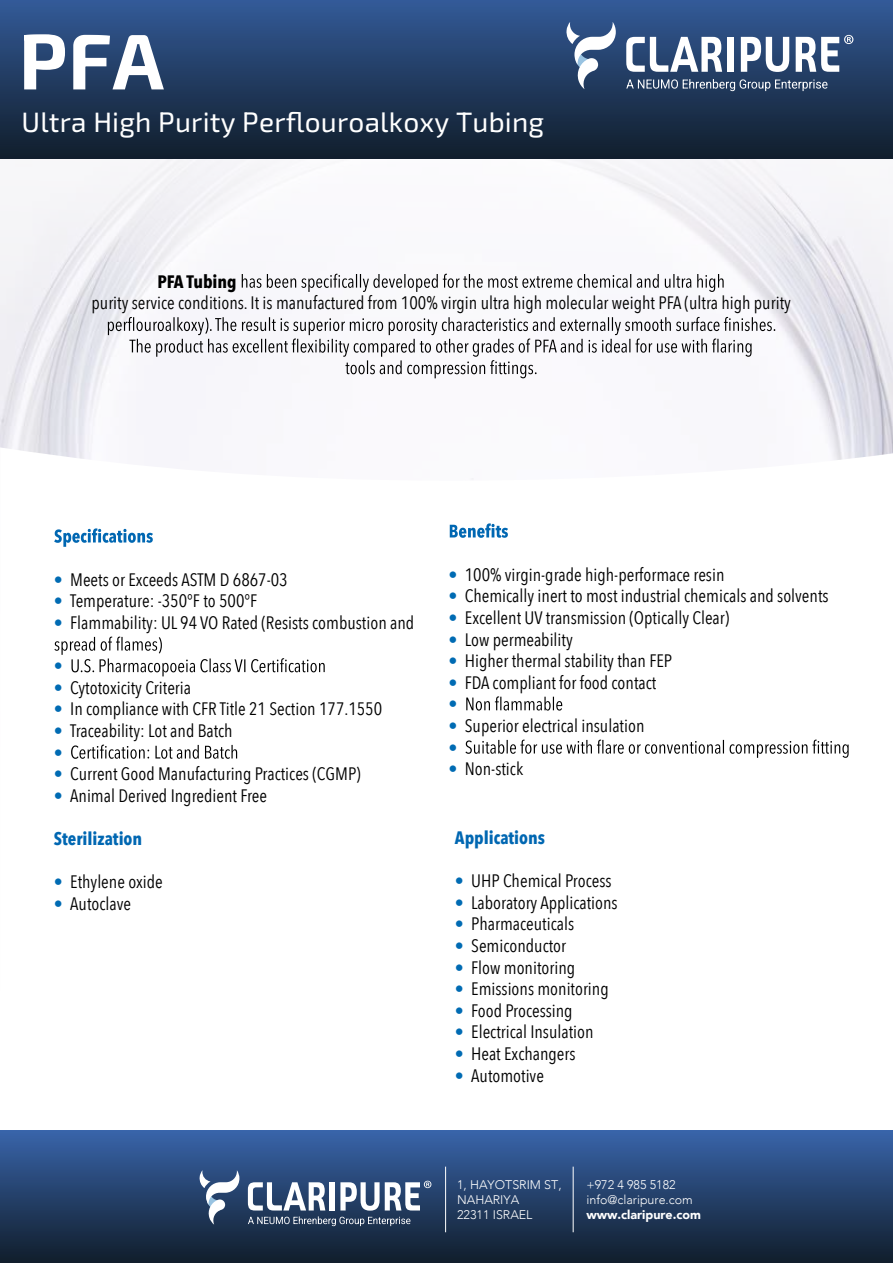
<style>
.page{position:relative;width:893px;height:1263px;background:#fff}
.page>*{position:absolute;margin:0;border:0;box-sizing:border-box;transform-origin:0 0}
.t1{font:78.75px "Exo 2";color:#fff}
.t2{font:28.05px "Exo 2";letter-spacing:.01em;color:#fff}
.t3{font:18px/21.6px "Avenir Next Condensed";color:#000}
.t4{font:700 18px "Avenir Next Condensed";color:#0067b2}
.t5{font:700 18px "Avenir Next Condensed";color:#000}
.t6{font:700 18px "Avenir Next Condensed";color:#006bb3}
.t7{font:300 12.45px/15px "Avenir";color:#fff}
.t8{font:900 12.45px "Avenir";color:#fff}
.s1{font-weight:700;color:#006bb3}
</style>
<div class="page">
<img style="left:0;top:158px;width:893px;height:289px">
<img style="left:0;top:1130px;width:893px;height:133px">
<img style="left:0;top:0;width:893px;height:158px">
<svg style="left:242px;top:274px;width:482px;height:18px"></svg>
<svg style="left:108px;top:317px;width:667px;height:61px"></svg>
<svg style="left:54px;top:528px;width:99px;height:19px"></svg>
<svg style="left:54px;top:637px;width:271px;height:39px"></svg>
<svg style="left:71px;top:745px;width:166px;height:14px"></svg>
<svg style="left:450px;top:523px;width:58px;height:15px"></svg>
<svg style="left:466px;top:696px;width:96px;height:15px"></svg>
<svg style="left:465px;top:740px;width:384px;height:18px"></svg>
<svg style="left:626px;top:79px;width:201px;height:12px;background:#556883"></svg>
<svg style="left:566px;top:22px;width:50px;height:67px"></svg>
<svg style="left:741px;top:37px;width:48px;height:35px"></svg>
<div style="left:728px;top:37px;width:6px;height:35px;background:#fff"></div>
<svg style="left:626px;top:37px;width:96px;height:35px"></svg>
<svg style="left:796px;top:35px;width:57px;height:37px"></svg>
<hr style="left:445px;top:1166px;width:1px;height:66px;background:#fff">
<hr style="left:573px;top:1166px;width:1px;height:66px;background:#fff">
<svg style="left:248px;top:1216px;width:162px;height:10px;background:#51627a"></svg>
<svg style="left:199px;top:1170px;width:40px;height:55px"></svg>
<div style="left:330px;top:1182px;width:5px;height:28px;background:#fff"></div>
<svg style="left:248px;top:1182px;width:77px;height:28px"></svg>
<svg style="left:340px;top:1181px;width:91px;height:29px"></svg>
<h1 class="t1" style="left:19px;top:7px;width:147px">PFA</h1>
<h2 class="t2" style="left:21px;top:103px;width:524px">Ultra High Purity Perflouroalkoxy Tubing</h2>
<p class="t5" style="left:157px;top:270px;width:81px">PFA Tubing</p>
<p class="t3" style="left:91px;top:291px;width:701px">purity service conditions. It is manufactured from 100% virgin ultra high molecular weight PFA (ultra high purity</p>
<p class="t3" style="left:54px;top:568px;width:235px"><span class="s1">•</span> Meets or Exceeds ASTM D 6867-03</p>
<p class="t3" style="left:54px;top:589px;width:205px"><span class="s1">•</span> Temperature: -350°F to 500°F</p>
<p class="t3" style="left:54px;top:611px;width:362px"><span class="s1">•</span> Flammability: UL 94 VO Rated (Resists combustion and</p>
<p class="t6" style="left:54px;top:655px;width:10px">•</p>
<p class="t3" style="left:54px;top:676px;width:139px"><span class="s1">•</span> Cytotoxicity Criteria</p>
<p class="t3" style="left:54px;top:697px;width:330px"><span class="s1">•</span> In compliance with CFR Title 21 Section 177.1550</p>
<p class="t3" style="left:54px;top:719px;width:180px"><span class="s1">•</span> Traceability: Lot and Batch <span class="s1">•</span></p>
<p class="t3" style="left:54px;top:762px;width:308px"><span class="s1">•</span> Current Good Manufacturing Practices (CGMP)</p>
<p class="t3" style="left:54px;top:784px;width:215px"><span class="s1">•</span> Animal Derived Ingredient Free</p>
<p class="t4" style="left:54px;top:827px;width:90px">Sterilization</p>
<p class="t3" style="left:54px;top:870px;width:110px"><span class="s1">•</span> Ethylene oxide</p>
<p class="t3" style="left:54px;top:892px;width:79px"><span class="s1">•</span> Autoclave</p>
<p class="t3" style="left:449px;top:563px;width:277px"><span class="s1">•</span> 100% virgin-grade high-performace resin</p>
<p class="t3" style="left:449px;top:584px;width:382px"><span class="s1">•</span> Chemically inert to most industrial chemicals and solvents</p>
<p class="t3" style="left:449px;top:606px;width:282px"><span class="s1">•</span> Excellent UV transmission (Optically Clear)</p>
<p class="t3" style="left:449px;top:627px;width:126px"><span class="s1">•</span> Low permeability</p>
<p class="t3" style="left:449px;top:649px;width:225px"><span class="s1">•</span> Higher thermal stability than FEP</p>
<p class="t3" style="left:449px;top:671px;width:209px"><span class="s1">•</span> FDA compliant for food contact <span class="s1">•</span></p>
<p class="t3" style="left:449px;top:714px;width:197px"><span class="s1">•</span> Superior electrical insulation <span class="s1">•</span></p>
<p class="t3" style="left:449px;top:757px;width:76px"><span class="s1">•</span> Non-stick</p>
<p class="t4" style="left:455px;top:826px;width:92px">Applications</p>
<p class="t3" style="left:455px;top:869px;width:158px"><span class="s1">•</span> UHP Chemical Process</p>
<p class="t3" style="left:455px;top:891px;width:164px"><span class="s1">•</span> Laboratory Applications</p>
<p class="t3" style="left:455px;top:912px;width:121px"><span class="s1">•</span> Pharmaceuticals</p>
<p class="t3" style="left:455px;top:934px;width:113px"><span class="s1">•</span> Semiconductor</p>
<p class="t3" style="left:455px;top:955px;width:122px"><span class="s1">•</span> Flow monitoring</p>
<p class="t3" style="left:455px;top:977px;width:155px"><span class="s1">•</span> Emissions monitoring</p>
<p class="t3" style="left:455px;top:999px;width:119px"><span class="s1">•</span> Food Processing</p>
<p class="t3" style="left:455px;top:1020px;width:140px"><span class="s1">•</span> Electrical Insulation</p>
<p class="t3" style="left:455px;top:1042px;width:122px"><span class="s1">•</span> Heat Exchangers</p>
<p class="t3" style="left:455px;top:1063px;width:91px"><span class="s1">•</span> Automotive</p>
<p class="t7" style="left:457px;top:1177px;width:106px">1, HAYOTSRIM ST,<br>NAHARIYA<br>22311 ISRAEL</p>
<p class="t7" style="left:586px;top:1177px;width:108px">+972 4 985 5182 info@claripure.com</p>
<p class="t8" style="left:586px;top:1204px;width:116px">www.claripure.com</p>
</div>
